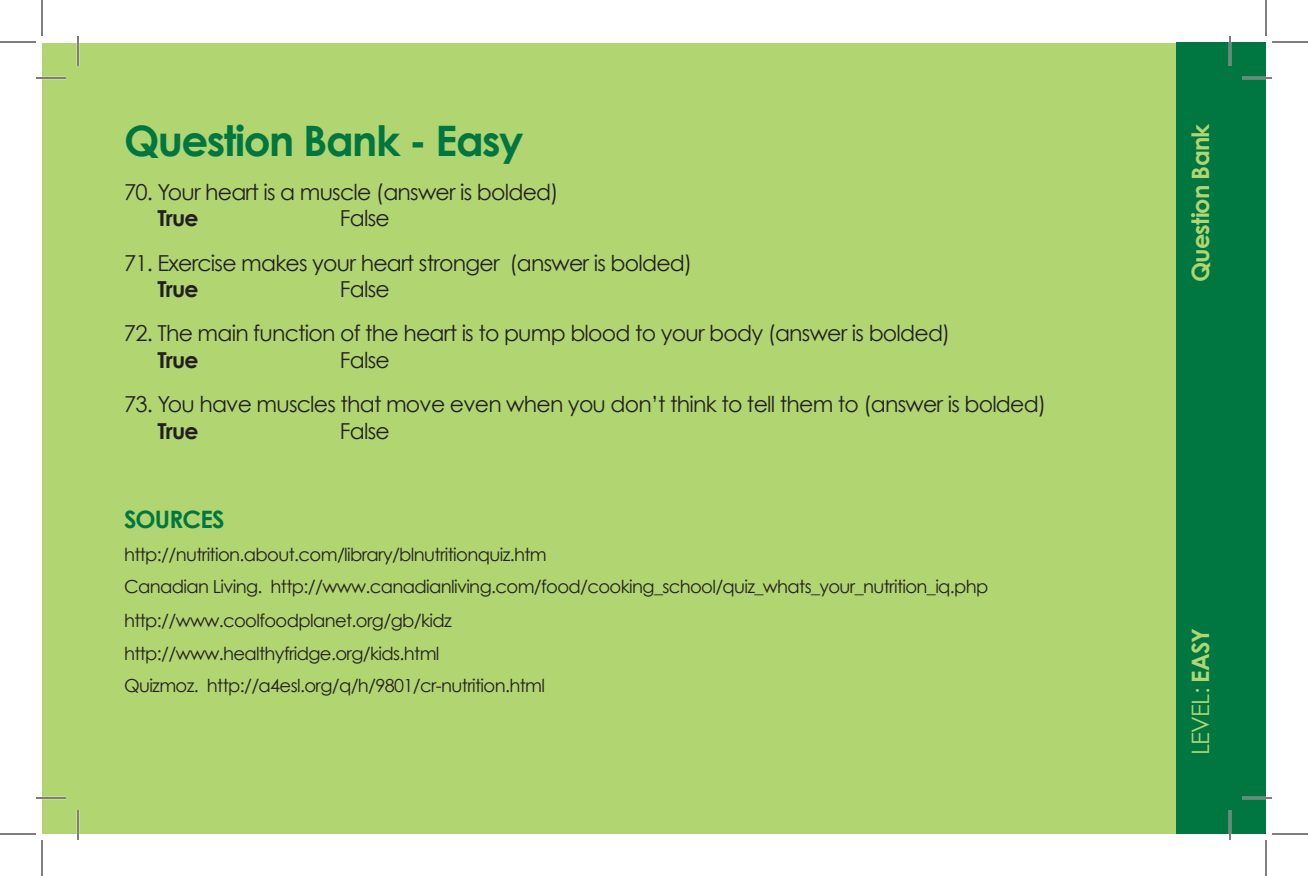
<style>
.page{position:relative;width:1308px;height:876px;background:#fff}
.page>*{position:absolute;margin:0;border:0;box-sizing:border-box;transform-origin:0 0}
.t1{font:700 42px "Century Gothic";letter-spacing:-.035em;color:#007640}
.t2{font:700 24px "Century Gothic";letter-spacing:-.035em;color:#b1d571}
.t3{font:24px "Century Gothic";letter-spacing:-.035em;color:#b1d571}
.t4{font:700 24px "Century Gothic";letter-spacing:-.035em;color:#007640}
.t5{font:22px "Century Gothic";letter-spacing:-.035em;color:#231f20}
.t6{font:700 22px "Century Gothic";letter-spacing:-.035em;color:#231f20}
.t7{font:18px/33px "Century Gothic";letter-spacing:-.035em;color:#231f20}
.s1{font-weight:700}
</style>
<div class="page">
<div style="left:42px;top:43px;width:1219px;height:791px;background:#b1d571"></div>
<div style="left:1177px;top:42px;width:89px;height:792px;background:#007640"></div>
<hr style="left:36px;top:77px;width:30px;height:2px;background:#fff">
<hr style="left:1242px;top:77px;width:30px;height:2px;background:#fff">
<hr style="left:36px;top:797px;width:30px;height:2px;background:#fff">
<hr style="left:1242px;top:797px;width:30px;height:2px;background:#fff">
<hr style="left:77px;top:36px;width:2px;height:30px;background:#fff">
<hr style="left:77px;top:810px;width:2px;height:30px;background:#fff">
<hr style="left:1229px;top:36px;width:2px;height:30px;background:#fff">
<hr style="left:1229px;top:810px;width:2px;height:30px;background:#fff">
<hr style="left:36px;top:78px;width:30px;height:1px;background:#000">
<hr style="left:1242px;top:78px;width:30px;height:1px;background:#000">
<hr style="left:36px;top:798px;width:30px;height:1px;background:#000">
<hr style="left:1242px;top:798px;width:30px;height:1px;background:#000">
<hr style="left:78px;top:36px;width:1px;height:30px;background:#000">
<hr style="left:78px;top:810px;width:1px;height:30px;background:#000">
<hr style="left:1230px;top:36px;width:1px;height:30px;background:#000">
<hr style="left:1230px;top:810px;width:1px;height:30px;background:#000">
<hr style="left:0;top:42px;width:36px;height:1px;background:#000">
<hr style="left:1272px;top:42px;width:36px;height:1px;background:#000">
<hr style="left:0;top:834px;width:36px;height:1px;background:#000">
<hr style="left:1272px;top:834px;width:36px;height:1px;background:#000">
<hr style="left:42px;top:0;width:1px;height:36px;background:#000">
<hr style="left:42px;top:840px;width:1px;height:36px;background:#000">
<hr style="left:1266px;top:0;width:1px;height:36px;background:#000">
<hr style="left:1266px;top:840px;width:1px;height:36px;background:#000">
<h1 class="t1" style="left:124px;top:114px;width:401px">Question Bank - Easy</h1>
<p class="t5" style="left:124px;top:179px;width:436px">70. Your heart is a muscle (answer is bolded)</p>
<p class="t6" style="left:157px;top:204px;width:43px">True</p>
<p class="t5" style="left:340px;top:205px;width:51px">False</p>
<p class="t5" style="left:124px;top:249px;width:570px">71. Exercise makes your heart stronger (answer is bolded)</p>
<p class="t6" style="left:157px;top:275px;width:43px">True</p>
<p class="t5" style="left:340px;top:276px;width:51px">False</p>
<p class="t5" style="left:124px;top:320px;width:828px">72. The main function of the heart is to pump blood to your body (answer is bolded)</p>
<p class="t6" style="left:157px;top:346px;width:43px">True</p>
<p class="t5" style="left:340px;top:347px;width:51px">False</p>
<p class="t5" style="left:124px;top:391px;width:924px">73. You have muscles that move even when you don’t think to tell them to (answer is bolded)</p>
<p class="t6" style="left:157px;top:417px;width:43px">True</p>
<p class="t5" style="left:340px;top:417px;width:51px">False</p>
<h2 class="t4" style="left:124px;top:504px;width:102px">SOURCES</h2>
<p class="t7" style="left:124px;top:537px;width:866px">http://nutrition.about.com/library/blnutritionquiz.htm<br>Canadian Living. http://www.canadianliving.com/food/cooking_school/quiz_whats_your_nutrition_iq.php http://www.coolfoodplanet.org/gb/kidz<br>http://www.healthyfridge.org/kids.html<br>Quizmoz. http://a4esl.org/q/h/9801/cr-nutrition.html</p>
<h2 class="t2" style="left:1185px;top:282px;width:160px;rotate:-90deg">Question Bank</h2>
<h2 class="t3" style="left:1186px;top:755px;width:129px;rotate:-90deg">LEVEL: <span class="s1">EASY</span></h2>
</div>
